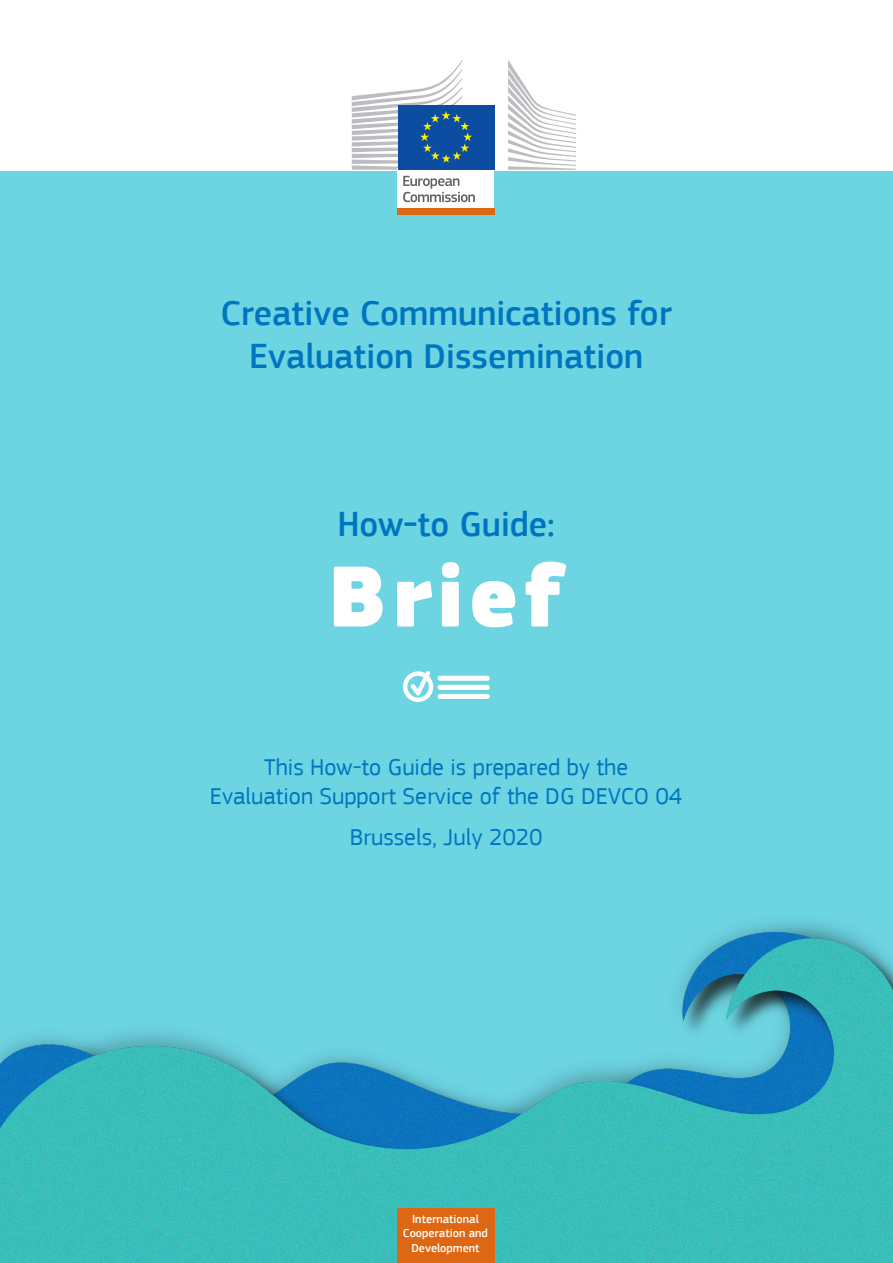
<style>
.page{position:relative;width:893px;height:1263px;background:#fff}
.page>*{position:absolute;margin:0;border:0;box-sizing:border-box;transform-origin:0 0}
.t1{font:900 90px "EC Square Sans Pro Extra";letter-spacing:.05em;color:#fff}
.t2{font:500 36px/43.2px "EC Square Sans Pro";color:#0075bf;text-align:center}
.t3{font:24px/28.8px "EC Square Sans Pro";color:#0075bf;text-align:center}
.t4{font:500 12px/14.4px "EC Square Sans Pro";color:#fff;text-align:center}
</style>
<div class="page">
<div style="left:0;top:172px;width:893px;height:1091px;background:#6dd4e2"></div>
<div style="left:398px;top:168px;width:96px;height:43px;background:#fff"></div>
<div style="left:398px;top:105px;width:96px;height:65px;background:#0d4da1"></div>
<svg style="left:352px;top:60px;width:120px;height:110px"></svg>
<svg style="left:508px;top:60px;width:68px;height:110px"></svg>
<svg style="left:403px;top:176px;width:72px;height:26px"></svg>
<img style="left:0;top:922px;width:893px;height:341px">
<div style="left:398px;top:1208px;width:97px;height:55px;background:#de6714"></div>
<div style="left:398px;top:209px;width:97px;height:6px;background:#de6714"></div>
<img style="left:403px;top:672px;width:86px;height:30px">
<p class="t2" style="left:220px;top:292px;width:453px">Creative Communications for<br>Evaluation Dissemination</p>
<p class="t2" style="left:337px;top:503px;width:219px">How-to Guide:</p>
<p class="t1" style="left:328px;top:541px;width:238px">Brief</p>
<p class="t3" style="left:210px;top:753px;width:474px">This How-to Guide is prepared by the<br>Evaluation Support Service of the DG DEVCO 04</p>
<p class="t3" style="left:350px;top:823px;width:194px">Brussels, July 2020</p>
<p class="t4" style="left:403px;top:1212px;width:86px">International<br>Cooperation and<br>Development</p>
</div>
